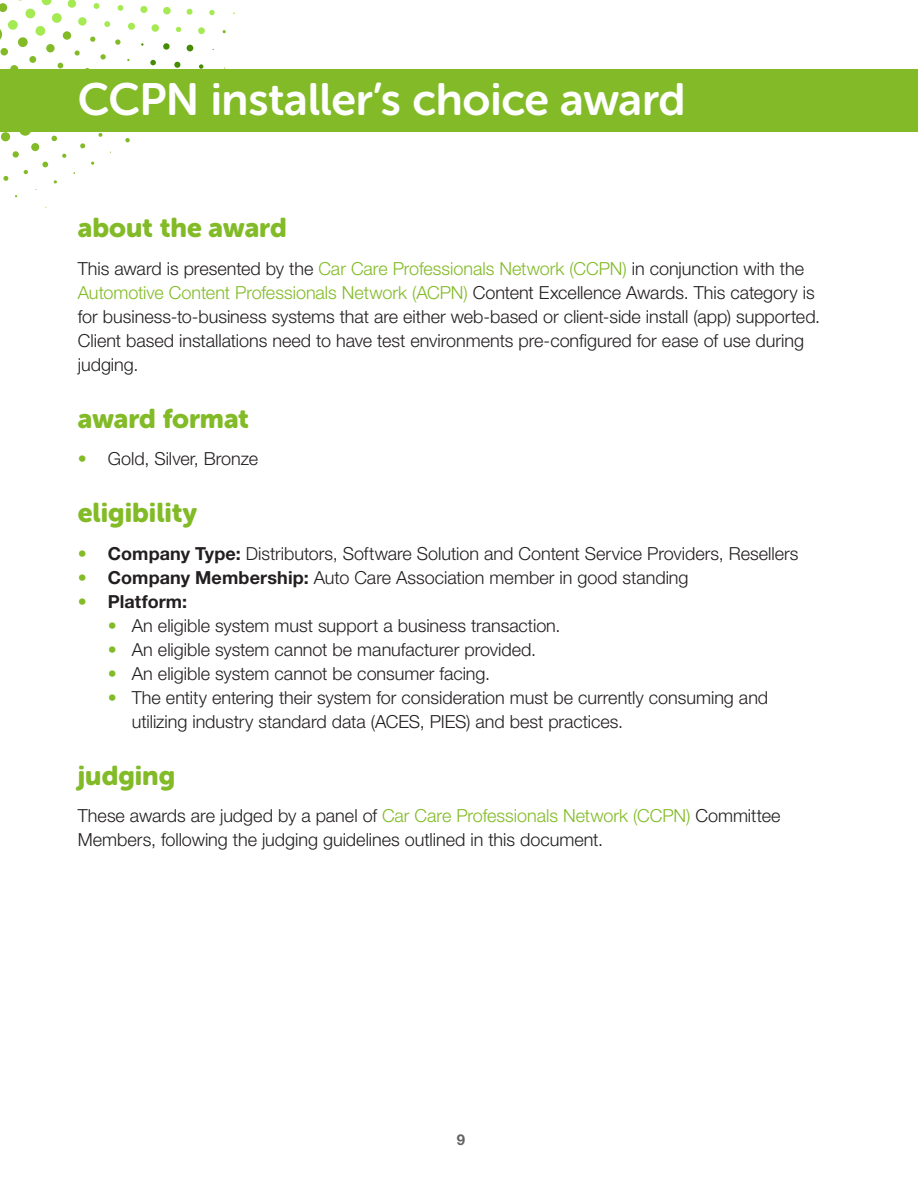
<style>
.page{position:relative;width:918px;height:1188px;background:#fff}
.page>*{position:absolute;margin:0;border:0;box-sizing:border-box;transform-origin:0 0}
.t1{font:45px "Museo Sans Rounded 700";letter-spacing:-.01em;color:#fff}
.body_copy{font:27px "Museo Sans Rounded 900";color:#82bb27}
.body_copy-2{font:300 18px/24px "Helvetica Neue LT Std";color:#231f20}
.body_copy-3{font:700 18px "Helvetica Neue LT Std";letter-spacing:.005em;color:#231f20}
.t2{font:700 15px "Helvetica Neue LT Std";color:#636366}
.s1{color:#82bb27}
.s2{font-weight:700}
.s3{font-weight:300;color:#82bb27}
</style>
<div class="page">
<div style="left:8px;top:20px;width:10px;height:10px;background:#a5ea52;border-radius:50%"></div>
<svg style="left:0;top:29px;width:2px;height:11px"></svg>
<svg style="left:52px;top:13px;width:10px;height:10px"></svg>
<div style="left:36px;top:26px;width:9px;height:10px;background:#a5ea52;border-radius:50%"></div>
<div style="left:18px;top:37px;width:10px;height:10px;background:#82bb27;border-radius:50%"></div>
<div style="left:0;top:48px;width:8px;height:8px;background:#82bb27;border-radius:50%"></div>
<svg style="left:94px;top:3px;width:5px;height:6px"></svg>
<div style="left:78px;top:17px;width:9px;height:9px;background:#a5ea52;border-radius:50%"></div>
<div style="left:63px;top:31px;width:8px;height:9px;background:#82bb27;border-radius:50%"></div>
<div style="left:46px;top:44px;width:9px;height:8px;background:#82bb27;border-radius:50%"></div>
<div style="left:29px;top:56px;width:7px;height:7px;background:#82bb27;border-radius:50%"></div>
<div style="left:10px;top:65px;width:8px;height:8px;background:#82bb27;border-radius:50%"></div>
<svg style="left:118px;top:5px;width:5px;height:6px"></svg>
<svg style="left:104px;top:21px;width:6px;height:6px"></svg>
<svg style="left:90px;top:37px;width:5px;height:5px"></svg>
<svg style="left:75px;top:50px;width:5px;height:6px"></svg>
<svg style="left:58px;top:63px;width:5px;height:5px"></svg>
<div style="left:140px;top:6px;width:7px;height:7px;background:#a5ea52;border-radius:50%"></div>
<div style="left:128px;top:23px;width:7px;height:7px;background:#a5ea52;border-radius:50%"></div>
<svg style="left:115px;top:39px;width:6px;height:6px"></svg>
<svg style="left:100px;top:54px;width:6px;height:6px"></svg>
<div style="left:163px;top:7px;width:8px;height:7px;background:#a5ea52;border-radius:50%"></div>
<div style="left:151px;top:24px;width:8px;height:8px;background:#a5ea52;border-radius:50%"></div>
<div style="left:19px;top:124px;width:12px;height:12px;background:#82bb27;border-radius:50%"></div>
<div style="left:1px;top:132px;width:9px;height:9px;background:#82bb27;border-radius:50%"></div>
<svg style="left:187px;top:9px;width:6px;height:6px"></svg>
<svg style="left:176px;top:27px;width:5px;height:5px"></svg>
<svg style="left:163px;top:43px;width:7px;height:7px"></svg>
<svg style="left:150px;top:60px;width:6px;height:5px"></svg>
<svg style="left:52px;top:136px;width:5px;height:5px"></svg>
<div style="left:31px;top:143px;width:8px;height:8px;background:#82bb27;border-radius:50%"></div>
<div style="left:13px;top:151px;width:6px;height:7px;background:#82bb27;border-radius:50%"></div>
<svg style="left:209px;top:10px;width:6px;height:5px"></svg>
<div style="left:198px;top:27px;width:7px;height:7px;background:#a5ea52;border-radius:50%"></div>
<svg style="left:187px;top:45px;width:6px;height:6px"></svg>
<svg style="left:174px;top:62px;width:6px;height:6px"></svg>
<svg style="left:98px;top:133px;width:4px;height:4px"></svg>
<svg style="left:80px;top:143px;width:5px;height:5px"></svg>
<svg style="left:62px;top:154px;width:4px;height:4px"></svg>
<svg style="left:42px;top:162px;width:6px;height:5px"></svg>
<svg style="left:24px;top:170px;width:4px;height:4px"></svg>
<svg style="left:3px;top:176px;width:5px;height:5px"></svg>
<svg style="left:199px;top:64px;width:4px;height:5px"></svg>
<svg style="left:125px;top:138px;width:5px;height:4px"></svg>
<svg style="left:54px;top:180px;width:3px;height:4px"></svg>
<svg style="left:0;top:0;width:82px;height:21px"></svg>
<div style="left:0;top:69px;width:918px;height:63px;background:#82bb27"></div>
<p class="t1" style="left:78px;top:75px;width:609px">CCPN installer’s choice award</p>
<p class="body_copy" style="left:78px;top:212px;width:211px">about the award</p>
<p class="body_copy-2" style="left:78px;top:256px;width:744px">This award is presented by the <span class="s1">Car Care Professionals Network (CCPN)</span> in conjunction with the <span class="s1">Automotive Content Professionals Network (ACPN)</span> Content Excellence Awards. This category is for business-to-business systems that are either web-based or client-side install (app) supported.<br>Client based installations need to have test environments pre-configured for ease of use during judging.</p>
<p class="body_copy" style="left:78px;top:403px;width:173px">award format</p>
<p class="body_copy-2" style="left:78px;top:446px;width:182px"><span class="s1">•</span> Gold, Silver, Bronze</p>
<p class="body_copy" style="left:78px;top:497px;width:121px">eligibility</p>
<p class="body_copy-2" style="left:78px;top:541px;width:722px"><span class="s1">•</span> <span class="s2">Company Type:</span> Distributors, Software Solution and Content Service Providers, Resellers</p>
<p class="body_copy-2" style="left:78px;top:565px;width:612px"><span class="s1">•</span> <span class="s2">Company Membership:</span> Auto Care Association member in good standing</p>
<p class="body_copy-3" style="left:78px;top:590px;width:111px"><span class="s3">•</span> Platform:</p>
<p class="body_copy-2" style="left:108px;top:613px;width:454px"><span class="s1">•</span> An eligible system must support a business transaction.</p>
<p class="body_copy-2" style="left:108px;top:637px;width:430px"><span class="s1">•</span> An eligible system cannot be manufacturer provided.</p>
<p class="body_copy-2" style="left:108px;top:661px;width:384px"><span class="s1">•</span> An eligible system cannot be consumer facing.</p>
<p class="body_copy-2" style="left:132px;top:685px;width:638px;text-indent:-24px"><span class="s1">•</span> The entity entering their system for consideration must be currently consuming and utilizing industry standard data (ACES, PIES) and best practices.</p>
<p class="body_copy" style="left:78px;top:760px;width:99px">judging</p>
<p class="body_copy-2" style="left:78px;top:803px;width:704px">These awards are judged by a panel of <span class="s1">Car Care Professionals Network (CCPN)</span> Committee<br>Members, following the judging guidelines outlined in this document.</p>
<p class="t2" style="left:457px;top:1130px;width:10px">9</p>
</div>
